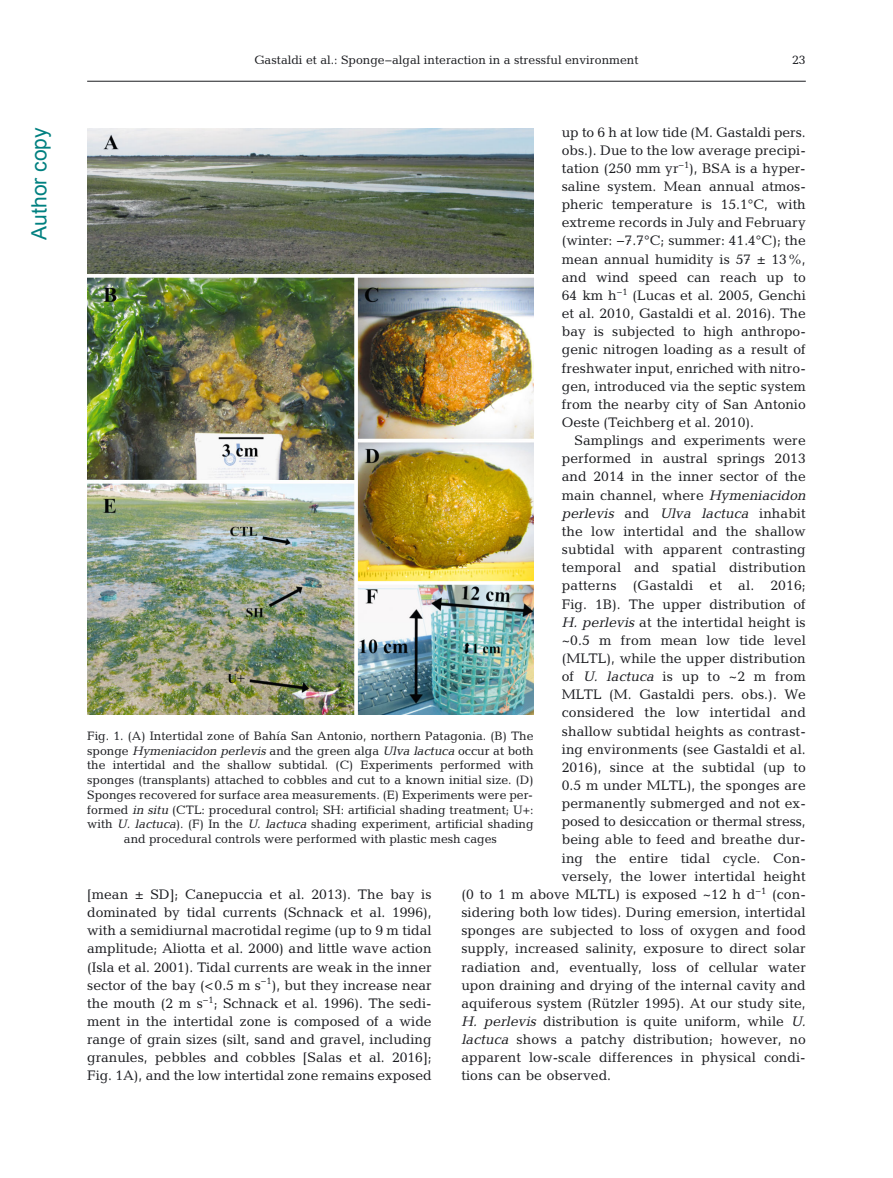
<style>
.page{position:relative;width:893px;height:1178px;background:#fff}
.page>*{position:absolute;margin:0;border:0;box-sizing:border-box;transform-origin:0 0}
.t1{font:21px "Arial";color:#008080}
.t2{font:13.95px/18.1px "Candida";letter-spacing:.005em;color:#1b1c20;text-align:justify}
.t3{font:13.95px "Oblique Straight Plain";letter-spacing:.005em;color:#1b1c20}
.t4{font:12.3px/14.7px "Candida";color:#1b1c20;text-align:center}
.s1{font-family:"Oblique Straight Plain"}
.s2{font-family:"Candida"}
</style>
<div class="page">
<hr style="left:87px;top:81px;width:719px;height:1px;background:#1b1c20">
<img style="left:87px;top:128px;width:447px;height:586px">
<h1 class="t1" style="left:25px;top:240px;width:114px;rotate:-90deg">Author copy</h1>
<p class="t4" style="left:254px;top:53px;width:386px">Gastaldi et al.: Sponge−algal interaction in a stressful environment</p>
<p class="t4" style="left:792px;top:53px;width:15px">23</p>
<p class="t2" style="left:562px;top:124px;width:246px">up to 6 h at low tide (M. Gastaldi pers. obs.). Due to the low average precipi&shy;tation (250 mm yr<sup>−1</sup>), BSA is a hyper&shy;saline system. Mean annual atmos&shy;pheric temperature is 15.1°C, with extreme records in July and February (winter: −7.7°C; summer: 41.4°C); the mean annual humidity is 57 ± 13%, and wind speed can reach up to 64 km h<sup>−1</sup> (Lucas et al. 2005, Genchi et al. 2010, Gastaldi et al. 2016). The bay is subjected to high anthropo - genic nitrogen loading as a result of freshwater input, enriched with nitro&shy;gen, introduced via the septic system from the nearby city of San Antonio Oeste (Teichberg et al. 2010).</p>
<p class="t2" style="left:562px;top:433px;width:246px;text-indent:13px">Samplings and experiments were performed in austral springs 2013 and 2014 in the inner sector of the main channel, where <span class="s1">Hymeniacidon</span></p>
<p class="t3" style="left:562px;top:508px;width:246px">perlevis <span class="s2">and</span> Ulva lactuca <span class="s2">inhabit</span></p>
<p class="t2" style="left:562px;top:523px;width:245px">the low intertidal and the shallow</p>
<p class="t2" style="left:562px;top:542px;width:245px">subtidal with apparent contrasting</p>
<p class="t2" style="left:562px;top:560px;width:246px">temporal and spatial distribution</p>
<p class="t2" style="left:562px;top:578px;width:245px">patterns (Gastaldi et al. 2016;</p>
<p class="t2" style="left:562px;top:596px;width:245px">Fig. 1B). The upper distribution of</p>
<p class="t2" style="left:562px;top:614px;width:245px"><span class="s1">H. perlevis</span> at the intertidal height is</p>
<p class="t2" style="left:562px;top:632px;width:245px">~0.5 m from mean low tide level</p>
<p class="t2" style="left:562px;top:650px;width:245px">(MLTL), while the upper distribution</p>
<p class="t2" style="left:562px;top:669px;width:245px">of <span class="s1">U. lactuca</span> is up to ~2 m from</p>
<p class="t2" style="left:562px;top:687px;width:246px">MLTL (M. Gastaldi pers. obs.). We</p>
<p class="t2" style="left:562px;top:705px;width:246px">considered the low in tertidal and</p>
<p class="t2" style="left:562px;top:723px;width:245px">shallow subtidal heights as contrast-</p>
<p class="t2" style="left:562px;top:741px;width:246px">ing environments (see Gastaldi et al.</p>
<p class="t2" style="left:562px;top:759px;width:246px">2016), since at the subtidal (up to</p>
<p class="t2" style="left:562px;top:778px;width:246px">0.5 m under MLTL), the sponges are</p>
<p class="t2" style="left:562px;top:796px;width:245px">permanently submerged and not ex -</p>
<p class="t2" style="left:562px;top:814px;width:246px">posed to desiccation or thermal stress,</p>
<p class="t2" style="left:562px;top:832px;width:245px">being able to feed and breathe dur-</p>
<p class="t2" style="left:562px;top:850px;width:245px">ing the entire tidal cycle. Con-</p>
<p class="t2" style="left:562px;top:868px;width:245px">versely, the lower intertidal height</p>
<p class="t2" style="left:461px;top:886px;width:346px">(0 to 1 m above MLTL) is exposed ~12 h d<sup>−1</sup> (con-</p>
<p class="t2" style="left:461px;top:905px;width:346px">sidering both low tides). During emersion, intertidal</p>
<p class="t2" style="left:461px;top:923px;width:346px">sponges are subjected to loss of oxygen and food</p>
<p class="t2" style="left:461px;top:941px;width:346px">supply, increased salinity, exposure to direct solar</p>
<p class="t2" style="left:461px;top:959px;width:346px">radiation and, eventually, loss of cellular water</p>
<p class="t2" style="left:461px;top:977px;width:346px">upon draining and drying of the internal cavity and</p>
<p class="t2" style="left:461px;top:995px;width:346px">aquiferous system (Rützler 1995). At our study site,</p>
<p class="t2" style="left:461px;top:1014px;width:346px"><span class="s1">H. perlevis</span> distribution is quite uniform, while <span class="s1">U.</span></p>
<p class="t2" style="left:461px;top:1032px;width:346px"><span class="s1">lactuca</span> shows a patchy distribution; however, no</p>
<p class="t2" style="left:461px;top:1050px;width:346px">apparent low-scale differences in physical condi-</p>
<p class="t2" style="left:461px;top:1068px;width:151px">tions can be observed.</p>
<p class="t4" style="left:87px;top:729px;width:448px">Fig. 1. (A) Intertidal zone of Bahía San Antonio, northern Patagonia. (B) The sponge <span class="s1">Hymeniacidon perlevis</span> and the green alga <span class="s1">Ulva lactuca</span> occur at both the intertidal and the shallow subtidal. (C) Experiments performed with sponges (transplants) attached to cobbles and cut to a known initial size. (D)<br>Sponges recovered for surface area measurements. (E) Experiments were per&shy;formed <span class="s1">in situ</span> (CTL: procedural control; SH: artificial shading treatment; U+: with <span class="s1">U. lactuca</span>). (F) In the <span class="s1">U. lactuca</span> shading experiment, artificial shading and procedural controls were performed with plastic mesh cages</p>
<p class="t2" style="left:87px;top:886px;width:346px">[mean ± SD]; Canepuccia et al. 2013). The bay is dominated by tidal currents (Schnack et al. 1996), with a semidiurnal macrotidal regime (up to 9 m tidal amplitude; Aliotta et al. 2000) and little wave action (Isla et al. 2001). Tidal currents are weak in the inner sector of the bay (&lt;0.5 m s<sup>−1</sup>), but they increase near the mouth (2 m s<sup>−1</sup>; Schnack et al. 1996). The sedi&shy;ment in the intertidal zone is composed of a wide range of grain sizes (silt, sand and gravel, including granules, pebbles and cobbles [Salas et al. 2016]; Fig. 1A), and the low intertidal zone remains exposed</p>
</div>
